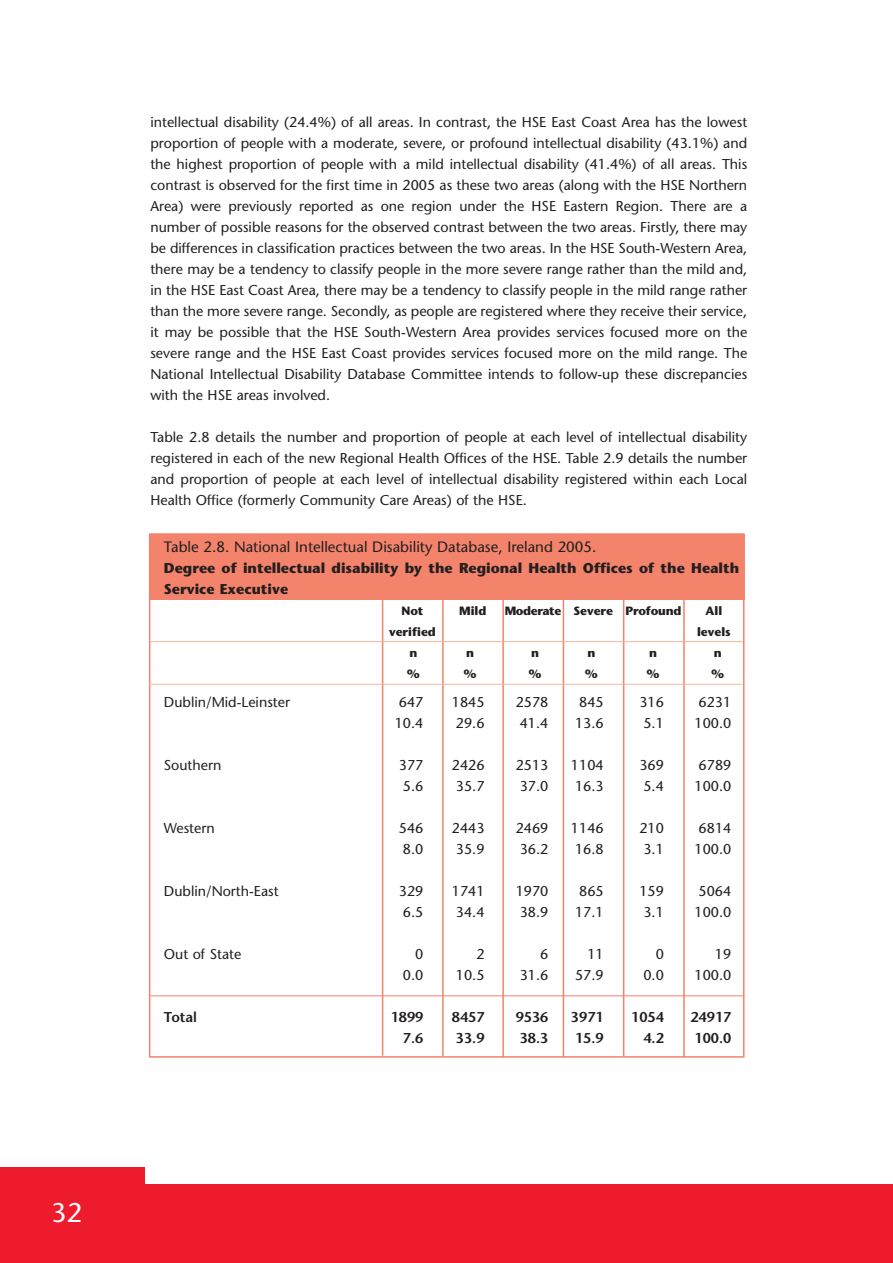
<style>
.page{position:relative;width:893px;height:1263px;background:#fff}
.page>*{position:absolute;margin:0;border:0;box-sizing:border-box;transform-origin:0 0}
.t1{font:27px "Stone Sans";color:#fff}
.t2{font:15px "Stone Sans";color:#231f1f}
.t3{font:14.25px/21px "Stone Sans";color:#231f1f;text-align:justify}
.t4{font:700 14.25px/21px "Stone Sans";color:#231f1f}
.t5{font:600 14.25px "Stone Sans";color:#231f1f}
.t6{font:700 12px/21px "Stone Sans";color:#231f1f;text-align:center}
.t7{font:700 12px "Stone Sans";letter-spacing:-.02em;color:#231f1f}
</style>
<div class="page">
<div style="left:0;top:1184px;width:892px;height:79px;background:#ee1b2d"></div>
<div style="left:0;top:1168px;width:145px;height:17px;background:#ee1b2d"></div>
<div style="left:149px;top:534px;width:595px;height:66px;background:#f4836c"></div>
<div style="left:149px;top:533px;width:595px;height:525px;border:2px solid #f4836c"></div>
<hr style="left:382px;top:598px;width:1px;height:458px;background:#f4836c">
<hr style="left:442px;top:598px;width:1px;height:459px;background:#f4836c">
<hr style="left:502px;top:598px;width:2px;height:459px;background:#f4836c">
<hr style="left:562px;top:599px;width:2px;height:458px;background:#f4836c">
<hr style="left:623px;top:599px;width:1px;height:458px;background:#f4836c">
<hr style="left:683px;top:598px;width:1px;height:459px;background:#f4836c">
<hr style="left:149px;top:641px;width:593px;height:1px;background:#f9b49f">
<hr style="left:149px;top:684px;width:593px;height:1px;background:#f9b49f">
<hr style="left:150px;top:995px;width:594px;height:1px;background:#f4836c">
<h1 class="t1" style="left:51px;top:1202px;width:32px">32</h1>
<p class="t3" style="left:150px;top:113px;width:598px">intellectual disability (24.4%) of all areas. In contrast, the HSE East Coast Area has the lowest proportion of people with a moderate, severe, or profound intellectual disability (43.1%) and the highest proportion of people with a mild intellectual disability (41.4%) of all areas. This contrast is observed for the first time in 2005 as these two areas (along with the HSE Northern Area) were previously reported as one region under the HSE Eastern Region. There are a number of possible reasons for the observed contrast between the two areas. Firstly, there may be differences in classification practices between the two areas. In the HSE South-Western Area, there may be a tendency to classify people in the more severe range rather than the mild and, in the HSE East Coast Area, there may be a tendency to classify people in the mild range rather than the more severe range. Secondly, as people are registered where they receive their service, it may be possible that the HSE South-Western Area provides services focused more on the severe range and the HSE East Coast provides services focused more on the mild range. The National Intellectual Disability Database Committee intends to follow-up these discrepancies with the HSE areas involved.</p>
<p class="t3" style="left:150px;top:428px;width:598px">Table 2.8 details the number and proportion of people at each level of intellectual disability registered in each of the new Regional Health Offices of the HSE. Table 2.9 details the number and proportion of people at each level of intellectual disability registered within each Local Health Office (formerly Community Care Areas) of the HSE.</p>
<p class="t2" style="left:164px;top:541px;width:434px">Table 2.8. National Intellectual Disability Database, Ireland 2005.</p>
<p class="t4" style="left:164px;top:559px;width:576px">Degree of intellectual disability by the Regional Health Offices of the Health<br>Service Executive</p>
<p class="t6" style="left:389px;top:601px;width:48px">Not verified</p>
<p class="t6" style="left:459px;top:601px;width:29px">Mild</p>
<p class="t7" style="left:504px;top:606px;width:178px">Moderate Severe Profound</p>
<p class="t6" style="left:697px;top:601px;width:35px">All levels</p>
<p class="t6" style="left:409px;top:643px;width:9px">n</p>
<p class="t6" style="left:466px;top:643px;width:9px">n</p>
<p class="t6" style="left:531px;top:643px;width:9px">n</p>
<p class="t6" style="left:587px;top:643px;width:9px">n</p>
<p class="t6" style="left:649px;top:643px;width:9px">n</p>
<p class="t6" style="left:713px;top:643px;width:9px">n</p>
<p class="t6" style="left:407px;top:664px;width:15px">%</p>
<p class="t6" style="left:463px;top:664px;width:15px">%</p>
<p class="t6" style="left:528px;top:664px;width:15px">%</p>
<p class="t6" style="left:584px;top:664px;width:15px">%</p>
<p class="t6" style="left:646px;top:664px;width:15px">%</p>
<p class="t6" style="left:711px;top:664px;width:15px">%</p>
<p class="t3" style="left:164px;top:693px;width:128px">Dublin/Mid-Leinster</p>
<p class="t3" style="left:399px;top:693px;width:26px">647</p>
<p class="t3" style="left:452px;top:693px;width:34px">1845</p>
<p class="t3" style="left:515px;top:693px;width:34px">2578</p>
<p class="t3" style="left:579px;top:693px;width:26px">845</p>
<p class="t3" style="left:639px;top:693px;width:26px">316</p>
<p class="t3" style="left:698px;top:693px;width:34px">6231</p>
<p class="t3" style="left:395px;top:714px;width:30px">10.4</p>
<p class="t3" style="left:456px;top:714px;width:30px">29.6</p>
<p class="t3" style="left:519px;top:714px;width:30px">41.4</p>
<p class="t3" style="left:575px;top:714px;width:30px">13.6</p>
<p class="t3" style="left:643px;top:714px;width:22px">5.1</p>
<p class="t3" style="left:694px;top:714px;width:38px">100.0</p>
<p class="t3" style="left:164px;top:756px;width:59px">Southern</p>
<p class="t3" style="left:399px;top:756px;width:26px">377</p>
<p class="t3" style="left:452px;top:756px;width:34px">2426</p>
<p class="t3" style="left:515px;top:756px;width:34px">2513</p>
<p class="t3" style="left:571px;top:756px;width:34px">1104</p>
<p class="t3" style="left:639px;top:756px;width:26px">369</p>
<p class="t3" style="left:698px;top:756px;width:34px">6789</p>
<p class="t3" style="left:403px;top:777px;width:22px">5.6</p>
<p class="t3" style="left:456px;top:777px;width:30px">35.7</p>
<p class="t3" style="left:520px;top:777px;width:30px">37.0</p>
<p class="t3" style="left:575px;top:777px;width:30px">16.3</p>
<p class="t3" style="left:643px;top:777px;width:22px">5.4</p>
<p class="t3" style="left:694px;top:777px;width:38px">100.0</p>
<p class="t3" style="left:164px;top:819px;width:52px">Western</p>
<p class="t3" style="left:399px;top:819px;width:26px">546</p>
<p class="t3" style="left:452px;top:819px;width:34px">2443</p>
<p class="t3" style="left:515px;top:819px;width:34px">2469</p>
<p class="t3" style="left:571px;top:819px;width:34px">1146</p>
<p class="t3" style="left:639px;top:819px;width:26px">210</p>
<p class="t3" style="left:698px;top:819px;width:34px">6814</p>
<p class="t3" style="left:403px;top:840px;width:22px">8.0</p>
<p class="t3" style="left:456px;top:840px;width:30px">35.9</p>
<p class="t3" style="left:520px;top:840px;width:30px">36.2</p>
<p class="t3" style="left:575px;top:840px;width:30px">16.8</p>
<p class="t3" style="left:643px;top:840px;width:22px">3.1</p>
<p class="t3" style="left:694px;top:840px;width:38px">100.0</p>
<p class="t3" style="left:164px;top:882px;width:116px">Dublin/North-East</p>
<p class="t3" style="left:399px;top:882px;width:26px">329</p>
<p class="t3" style="left:452px;top:882px;width:34px">1741</p>
<p class="t3" style="left:515px;top:882px;width:34px">1970</p>
<p class="t3" style="left:579px;top:882px;width:26px">865</p>
<p class="t3" style="left:639px;top:882px;width:26px">159</p>
<p class="t3" style="left:698px;top:882px;width:34px">5064</p>
<p class="t3" style="left:403px;top:903px;width:22px">6.5</p>
<p class="t3" style="left:456px;top:903px;width:30px">34.4</p>
<p class="t3" style="left:520px;top:903px;width:30px">38.9</p>
<p class="t3" style="left:575px;top:903px;width:30px">17.1</p>
<p class="t3" style="left:643px;top:903px;width:22px">3.1</p>
<p class="t3" style="left:694px;top:903px;width:38px">100.0</p>
<p class="t3" style="left:164px;top:945px;width:79px">Out of State</p>
<p class="t3" style="left:415px;top:945px;width:10px">0</p>
<p class="t3" style="left:476px;top:945px;width:10px">2</p>
<p class="t3" style="left:540px;top:945px;width:10px">6</p>
<p class="t3" style="left:587px;top:945px;width:18px">11</p>
<p class="t3" style="left:655px;top:945px;width:10px">0</p>
<p class="t3" style="left:715px;top:945px;width:18px">19</p>
<p class="t3" style="left:403px;top:966px;width:22px">0.0</p>
<p class="t3" style="left:456px;top:966px;width:30px">10.5</p>
<p class="t3" style="left:520px;top:966px;width:30px">31.6</p>
<p class="t3" style="left:575px;top:966px;width:30px">57.9</p>
<p class="t3" style="left:643px;top:966px;width:22px">0.0</p>
<p class="t3" style="left:694px;top:966px;width:38px">100.0</p>
<p class="t5" style="left:164px;top:1012px;width:35px">Total</p>
<p class="t5" style="left:390px;top:1012px;width:34px">1899</p>
<p class="t5" style="left:452px;top:1012px;width:34px">8457</p>
<p class="t5" style="left:515px;top:1012px;width:34px">9536</p>
<p class="t5" style="left:571px;top:1012px;width:34px">3971</p>
<p class="t5" style="left:631px;top:1012px;width:34px">1054</p>
<p class="t5" style="left:690px;top:1012px;width:42px">24917</p>
<p class="t5" style="left:403px;top:1033px;width:22px">7.6</p>
<p class="t5" style="left:456px;top:1033px;width:30px">33.9</p>
<p class="t5" style="left:520px;top:1033px;width:30px">38.3</p>
<p class="t5" style="left:575px;top:1033px;width:30px">15.9</p>
<p class="t5" style="left:643px;top:1033px;width:22px">4.2</p>
<p class="t5" style="left:694px;top:1033px;width:38px">100.0</p>
</div>
